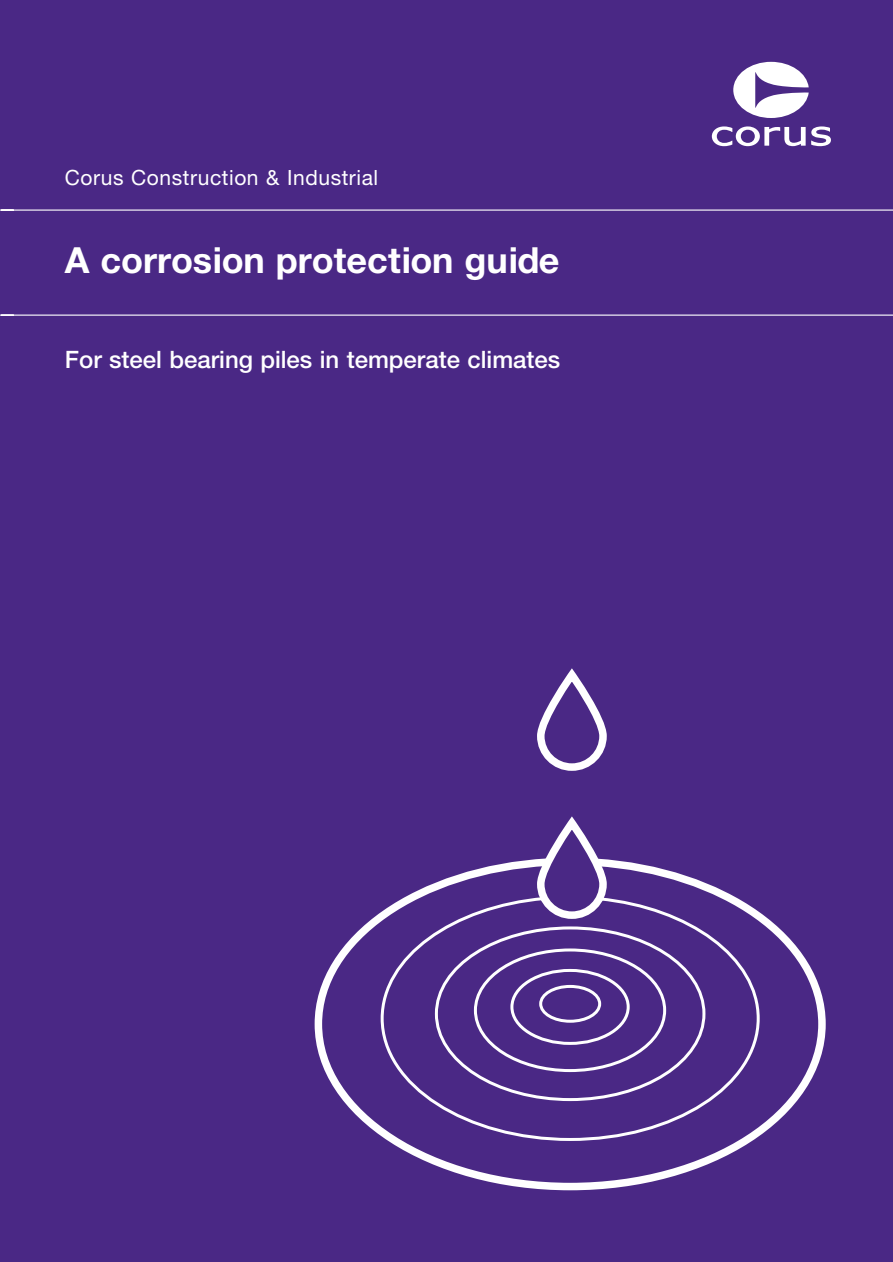
<style>
.page{position:relative;width:893px;height:1262px;background:#fff}
.page>*{position:absolute;margin:0;border:0;box-sizing:border-box;transform-origin:0 0}
.t1{font:700 36px "Helvetica Neue";color:#fff}
.t2{font:500 24px "Helvetica Neue";color:#fff}
.t3{font:21px "Helvetica Neue";letter-spacing:.03em;color:#fff}
</style>
<div class="page">
<div style="left:1px;top:0;width:891px;height:1262px;background:#4a2885"></div>
<svg style="left:314px;top:854px;width:512px;height:337px"></svg>
<div style="left:537px;top:671px;width:69px;height:100px;border:8px solid #fff;border-radius:31px"></div>
<svg style="left:379px;top:895px;width:382px;height:247px"></svg>
<div style="left:537px;top:819px;width:69px;height:100px;border:8px solid #fff;border-radius:31px"></div>
<hr style="left:1px;top:209px;width:891px;height:2px;background:#fff">
<hr style="left:1px;top:314px;width:891px;height:2px;background:#fff">
<svg style="left:711px;top:126px;width:94px;height:20px"></svg>
<svg style="left:811px;top:126px;width:20px;height:20px"></svg>
<svg style="left:733px;top:62px;width:75px;height:56px"></svg>
<p class="t3" style="left:65px;top:170px;width:315px">Corus Construction &amp; Industrial</p>
<h1 class="t1" style="left:65px;top:248px;width:496px">A corrosion protection guide</h1>
<p class="t2" style="left:65px;top:350px;width:497px">For steel bearing piles in temperate climates</p>
</div>
